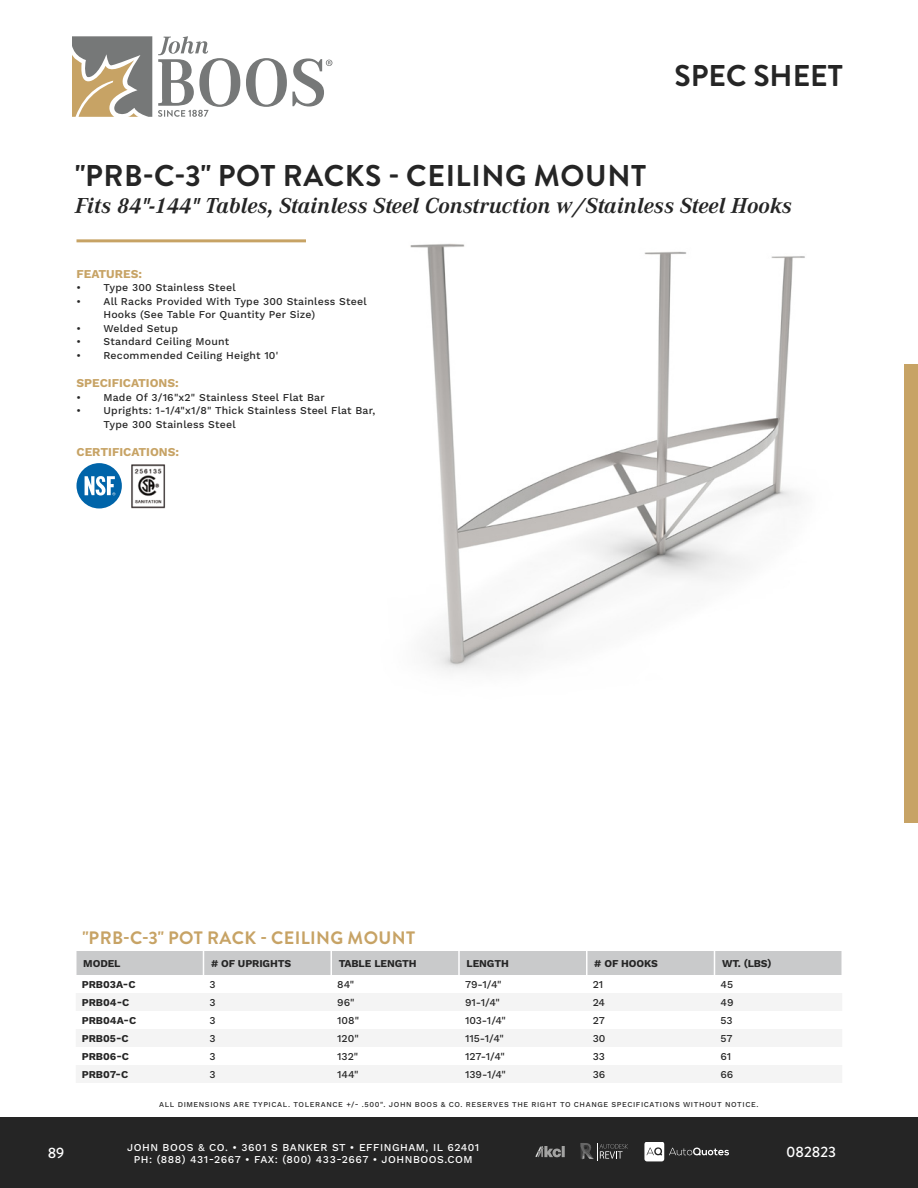
<style>
.page{position:relative;width:918px;height:1188px;background:#fff}
.page>*{position:absolute;margin:0;border:0;box-sizing:border-box;transform-origin:0 0}
.t1{font:700 30px "Brandon Grotesque";letter-spacing:.02em;color:#252525}
.t2{font:700 30px "Brandon Grotesque";color:#252525}
.t3{font:italic 700 22.5px "Corporate A Pro";color:#252525}
.t4{font:700 18px "Brandon Grotesque";letter-spacing:.02em;color:#c7a365}
.t5{font:500 15px "Brandon Grotesque";color:#fff}
.BULLET_POINTS{font:700 12px "Work Sans";color:#c7a365}
.BULLET_POINTS-2{font:500 10.5px/13.5px "Work Sans";letter-spacing:.02em;color:#252525}
.TABLE_ROWS{font:500 10.5px "Work Sans";color:#252525}
.TABLE_ROWS-2{font:700 10.5px "Work Sans";letter-spacing:-.01em;color:#252525}
.t6{font:500 10.5px/12.6px "Work Sans";letter-spacing:.05em;color:#fff;text-align:center}
.t7{font:500 7.5px "Work Sans";letter-spacing:.075em;color:#252525}
</style>
<div class="page">
<div style="left:0;top:1118px;width:918px;height:70px;background:#252525"></div>
<svg style="left:536px;top:1147px;width:29px;height:10px"></svg>
<svg style="left:644px;top:1142px;width:85px;height:19px"></svg>
<svg style="left:580px;top:1143px;width:48px;height:17px"></svg>
<svg style="left:72px;top:36px;width:80px;height:81px;background:#a49a86"></svg>
<svg style="left:158px;top:36px;width:82px;height:81px"></svg>
<svg style="left:246px;top:58px;width:86px;height:49px"></svg>
<div style="left:905px;top:365px;width:13px;height:458px;background:#c7a365"></div>
<img style="left:410px;top:243px;width:395px;height:429px">
<hr style="left:76px;top:239px;width:230px;height:3px;background:#c7a365">
<img style="left:131px;top:464px;width:35px;height:44px">
<div style="left:76px;top:463px;width:46px;height:45px;background:#0064a9;border-radius:50%"></div>
<svg style="left:85px;top:476px;width:30px;height:20px"></svg>
<svg style="left:76px;top:993px;width:766px;height:90px;fill:#f4f4f4"></svg>
<div style="left:76px;top:951px;width:766px;height:24px;background:#c9cacb"></div>
<h1 class="t2" style="left:675px;top:55px;width:170px">SPEC SHEET</h1>
<p class="t1" style="left:75px;top:155px;width:573px">"PRB-C-3" POT RACKS - CEILING MOUNT</p>
<p class="t3" style="left:75px;top:190px;width:718px">Fits 84"-144" Tables, Stainless Steel Construction w/Stainless Steel Hooks</p>
<p class="BULLET_POINTS" style="left:76px;top:267px;width:67px">FEATURES:</p>
<p class="BULLET_POINTS-2" style="left:76px;top:282px;width:161px">• Type 300 Stainless Steel</p>
<p class="BULLET_POINTS-2" style="left:103px;top:295px;width:265px;text-indent:-27px">• All Racks Provided With Type 300 Stainless Steel<br>Hooks (See Table For Quantity Per Size)</p>
<p class="BULLET_POINTS-2" style="left:76px;top:322px;width:103px">• Welded Setup</p>
<p class="BULLET_POINTS-2" style="left:76px;top:336px;width:154px">• Standard Ceiling Mount</p>
<p class="BULLET_POINTS-2" style="left:76px;top:349px;width:203px">• Recommended Ceiling Height 10'</p>
<p class="BULLET_POINTS" style="left:76px;top:376px;width:104px">SPECIFICATIONS:</p>
<p class="BULLET_POINTS-2" style="left:76px;top:391px;width:250px">• Made Of 3/16"x2" Stainless Steel Flat Bar</p>
<p class="BULLET_POINTS-2" style="left:103px;top:405px;width:273px;text-indent:-27px">• Uprights: 1-1/4"x1/8" Thick Stainless Steel Flat Bar,<br>Type 300 Stainless Steel</p>
<p class="BULLET_POINTS" style="left:76px;top:445px;width:104px">CERTIFICATIONS:</p>
<p class="t4" style="left:82px;top:925px;width:334px">"PRB-C-3" POT RACK - CEILING MOUNT</p>
<p class="TABLE_ROWS-2" style="left:83px;top:957px;width:39px">MODEL</p>
<p class="TABLE_ROWS-2" style="left:211px;top:957px;width:82px"># OF UPRIGHTS</p>
<p class="TABLE_ROWS-2" style="left:339px;top:957px;width:80px">TABLE LENGTH</p>
<p class="TABLE_ROWS-2" style="left:466px;top:957px;width:44px">LENGTH</p>
<p class="TABLE_ROWS-2" style="left:594px;top:957px;width:65px"># OF HOOKS</p>
<p class="TABLE_ROWS-2" style="left:722px;top:957px;width:51px">WT. (LBS)</p>
<p class="TABLE_ROWS-2" style="left:82px;top:978px;width:55px">PRB03A-C</p>
<p class="TABLE_ROWS" style="left:210px;top:978px;width:8px">3</p>
<p class="TABLE_ROWS" style="left:337px;top:978px;width:18px">84"</p>
<p class="TABLE_ROWS" style="left:465px;top:978px;width:38px">79-1/4"</p>
<p class="TABLE_ROWS" style="left:593px;top:978px;width:12px">21</p>
<p class="TABLE_ROWS" style="left:720px;top:978px;width:14px">45</p>
<p class="TABLE_ROWS-2" style="left:82px;top:996px;width:49px">PRB04-C</p>
<p class="TABLE_ROWS" style="left:210px;top:996px;width:8px">3</p>
<p class="TABLE_ROWS" style="left:337px;top:996px;width:19px">96"</p>
<p class="TABLE_ROWS" style="left:465px;top:996px;width:36px">91-1/4"</p>
<p class="TABLE_ROWS" style="left:593px;top:996px;width:14px">24</p>
<p class="TABLE_ROWS" style="left:720px;top:996px;width:15px">49</p>
<p class="TABLE_ROWS-2" style="left:82px;top:1014px;width:56px">PRB04A-C</p>
<p class="TABLE_ROWS" style="left:210px;top:1014px;width:8px">3</p>
<p class="TABLE_ROWS" style="left:337px;top:1014px;width:23px">108"</p>
<p class="TABLE_ROWS" style="left:465px;top:1014px;width:42px">103-1/4"</p>
<p class="TABLE_ROWS" style="left:593px;top:1014px;width:14px">27</p>
<p class="TABLE_ROWS" style="left:720px;top:1014px;width:14px">53</p>
<p class="TABLE_ROWS-2" style="left:82px;top:1032px;width:48px">PRB05-C</p>
<p class="TABLE_ROWS" style="left:210px;top:1032px;width:8px">3</p>
<p class="TABLE_ROWS" style="left:337px;top:1032px;width:23px">120"</p>
<p class="TABLE_ROWS" style="left:465px;top:1032px;width:40px">115-1/4"</p>
<p class="TABLE_ROWS" style="left:593px;top:1032px;width:14px">30</p>
<p class="TABLE_ROWS" style="left:720px;top:1032px;width:14px">57</p>
<p class="TABLE_ROWS-2" style="left:82px;top:1050px;width:49px">PRB06-C</p>
<p class="TABLE_ROWS" style="left:210px;top:1050px;width:8px">3</p>
<p class="TABLE_ROWS" style="left:337px;top:1050px;width:23px">132"</p>
<p class="TABLE_ROWS" style="left:465px;top:1050px;width:41px">127-1/4"</p>
<p class="TABLE_ROWS" style="left:593px;top:1050px;width:14px">33</p>
<p class="TABLE_ROWS" style="left:720px;top:1050px;width:12px">61</p>
<p class="TABLE_ROWS-2" style="left:82px;top:1068px;width:48px">PRB07-C</p>
<p class="TABLE_ROWS" style="left:210px;top:1068px;width:8px">3</p>
<p class="TABLE_ROWS" style="left:337px;top:1068px;width:23px">144"</p>
<p class="TABLE_ROWS" style="left:465px;top:1068px;width:42px">139-1/4"</p>
<p class="TABLE_ROWS" style="left:593px;top:1068px;width:14px">36</p>
<p class="TABLE_ROWS" style="left:720px;top:1068px;width:14px">66</p>
<p class="t7" style="left:159px;top:1100px;width:601px">ALL DIMENSIONS ARE TYPICAL. TOLERANCE +/- .500". JOHN BOOS &amp; CO. RESERVES THE RIGHT TO CHANGE SPECIFICATIONS WITHOUT NOTICE.</p>
<h3 class="t5" style="left:48px;top:1143px;width:18px">89</h3>
<p class="t6" style="left:127px;top:1141px;width:354px">JOHN BOOS &amp; CO. • 3601 S BANKER ST • EFFINGHAM, IL 62401<br>PH: (888) 431-2667 • FAX: (800) 433-2667 • JOHNBOOS.COM</p>
<p class="t5" style="left:786px;top:1142px;width:52px">082823</p>
</div>
